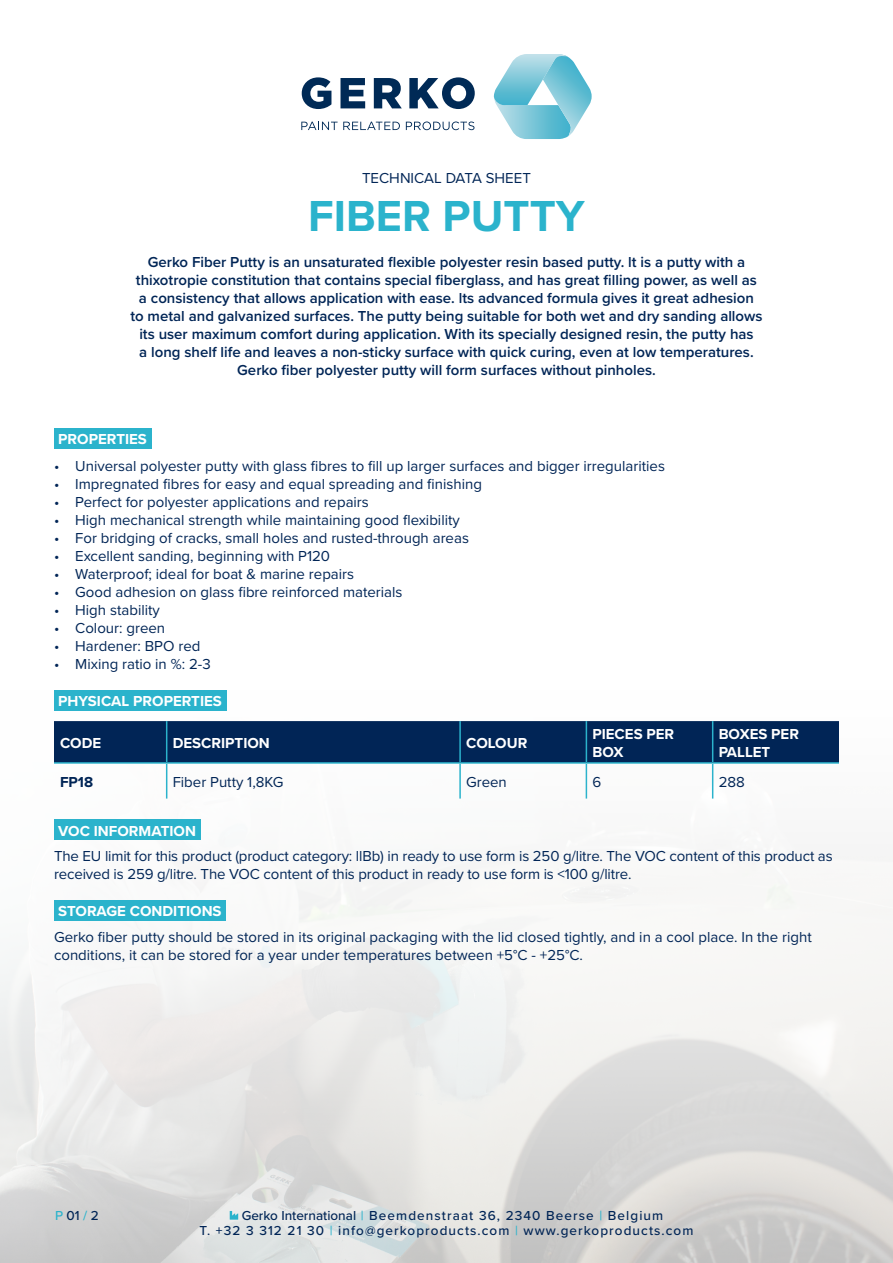
<style>
.page{position:relative;width:893px;height:1263px;background:#fff}
.page>*{position:absolute;margin:0;border:0;box-sizing:border-box;transform-origin:0 0}
.t1{font:700 45px "Proxima Nova";color:#2bb3cc}
.Alineastijl{font:15px/18px "Proxima Nova";color:#012556}
.t2{font:600 15px/18px "Proxima Nova";color:#012556;text-align:center}
.t3{font:700 15px/18px "Proxima Nova";color:#fff}
.t4{font:700 15px "Proxima Nova";color:#012556}
.t5{font:500 13.5px/15px "Proxima Nova";letter-spacing:.08em;color:#012556}
.s1{color:#2bb3cc}
</style>
<div class="page">
<svg style="left:301px;top:122px;width:99px;height:8px"></svg>
<svg style="left:406px;top:122px;width:68px;height:8px"></svg>
<svg style="left:302px;top:77px;width:29px;height:32px"></svg>
<svg style="left:340px;top:78px;width:25px;height:30px"></svg>
<svg style="left:374px;top:78px;width:28px;height:30px"></svg>
<svg style="left:409px;top:77px;width:66px;height:32px"></svg>
<svg style="left:494px;top:54px;width:98px;height:85px"></svg>
<img style="left:0;top:690px;width:893px;height:573px">
<svg style="left:230px;top:1211px;width:8px;height:8px"></svg>
<div style="left:54px;top:428px;width:97px;height:20px;background:#2bb3cc"></div>
<div style="left:54px;top:690px;width:172px;height:20px;background:#2bb3cc"></div>
<div style="left:54px;top:819px;width:146px;height:21px;background:#2bb3cc"></div>
<div style="left:54px;top:900px;width:172px;height:20px;background:#2bb3cc"></div>
<div style="left:54px;top:721px;width:785px;height:41px;background:#012556"></div>
<hr style="left:166px;top:721px;width:1px;height:41px;background:#2bb3cc">
<hr style="left:459px;top:721px;width:2px;height:41px;background:#2bb3cc">
<hr style="left:586px;top:721px;width:1px;height:41px;background:#2bb3cc">
<hr style="left:712px;top:721px;width:1px;height:41px;background:#2bb3cc">
<hr style="left:166px;top:764px;width:1px;height:34px;background:#2bb3cc">
<hr style="left:459px;top:764px;width:2px;height:34px;background:#2bb3cc">
<hr style="left:586px;top:764px;width:1px;height:34px;background:#2bb3cc">
<hr style="left:712px;top:764px;width:1px;height:34px;background:#2bb3cc">
<hr style="left:54px;top:762px;width:113px;height:2px;background:#2bb3cc">
<hr style="left:167px;top:762px;width:293px;height:2px;background:#2bb3cc">
<hr style="left:460px;top:762px;width:126px;height:2px;background:#2bb3cc">
<hr style="left:586px;top:762px;width:127px;height:2px;background:#2bb3cc">
<hr style="left:713px;top:762px;width:126px;height:2px;background:#2bb3cc">
<p class="Alineastijl" style="left:362px;top:168px;width:170px">TECHNICAL DATA SHEET</p>
<p class="t1" style="left:308px;top:182px;width:278px">FIBER PUTTY</p>
<p class="t2" style="left:136px;top:252px;width:623px">Gerko Fiber Putty is an unsaturated flexible polyester resin based putty. lt is a putty with a thixotropie constitution that contains special fiberglass, and has great filling power, as well as</p>
<p class="t2" style="left:130px;top:288px;width:634px">a consistency that allows application with ease. lts advanced formula gives it great adhesion<br>to metal and galvanized surfaces. The putty being suitable for both wet and dry sanding allows its user maximum comfort during application. With its specially designed resin, the putty has<br>a long shelf life and leaves a non-sticky surface with quick curing, even at low temperatures.<br>Gerko fiber polyester putty will form surfaces without pinholes.</p>
<p class="t3" style="left:58px;top:430px;width:90px">PROPERTIES</p>
<p class="Alineastijl" style="left:54px;top:456px;width:612px">• Universal polyester putty with glass fibres to fill up larger surfaces and bigger irregularities</p>
<p class="Alineastijl" style="left:54px;top:474px;width:429px">• Impregnated fibres for easy and equal spreading and finishing</p>
<p class="Alineastijl" style="left:54px;top:492px;width:316px">• Perfect for polyester applications and repairs</p>
<p class="Alineastijl" style="left:54px;top:510px;width:407px">• High mechanical strength while maintaining good flexibility</p>
<p class="Alineastijl" style="left:54px;top:528px;width:416px">• For bridging of cracks, small holes and rusted-through areas</p>
<p class="Alineastijl" style="left:54px;top:546px;width:278px">• Excellent sanding, beginning with P120</p>
<p class="Alineastijl" style="left:54px;top:564px;width:302px">• Waterproof; ideal for boat &amp; marine repairs</p>
<p class="Alineastijl" style="left:54px;top:582px;width:350px">• Good adhesion on glass fibre reinforced materials</p>
<p class="Alineastijl" style="left:54px;top:600px;width:107px">• High stability</p>
<p class="Alineastijl" style="left:54px;top:618px;width:113px">• Colour: green</p>
<p class="Alineastijl" style="left:54px;top:636px;width:148px">• Hardener: BPO red</p>
<p class="Alineastijl" style="left:54px;top:654px;width:158px">• Mixing ratio in %: 2-3</p>
<p class="t3" style="left:58px;top:692px;width:165px">PHYSICAL PROPERTIES</p>
<p class="t3" style="left:60px;top:734px;width:43px">CODE</p>
<p class="t3" style="left:173px;top:734px;width:99px">DESCRIPTION</p>
<p class="t3" style="left:466px;top:734px;width:63px">COLOUR</p>
<p class="t3" style="left:592px;top:725px;width:83px">PIECES PER<br>BOX</p>
<p class="t3" style="left:719px;top:725px;width:82px">BOXES PER<br>PALLET</p>
<p class="t4" style="left:60px;top:770px;width:35px">FP18</p>
<p class="Alineastijl" style="left:173px;top:772px;width:112px">Fiber Putty 1,8KG</p>
<p class="Alineastijl" style="left:466px;top:772px;width:42px">Green</p>
<p class="Alineastijl" style="left:592px;top:772px;width:10px">6</p>
<p class="Alineastijl" style="left:719px;top:772px;width:28px">288</p>
<p class="t3" style="left:58px;top:821px;width:139px">VOC INFORMATION</p>
<p class="Alineastijl" style="left:54px;top:846px;width:780px">The EU limit for this product (product category: llBb) in ready to use form is 250 g/litre. The VOC content of this product as received is 259 g/litre. The VOC content of this product in ready to use form is &lt;100 g/litre.</p>
<p class="t3" style="left:58px;top:902px;width:165px">STORAGE CONDITIONS</p>
<p class="Alineastijl" style="left:54px;top:927px;width:759px">Gerko fiber putty should be stored in its original packaging with the lid closed tightly, and in a cool place. In the right conditions, it can be stored for a year under temperatures between +5°C - +25°C.</p>
<p class="t5" style="left:55px;top:1207px;width:45px"><span class="s1">P</span> 01 <span class="s1">/</span> 2</p>
<p class="t5" style="left:199px;top:1207px;width:495px;text-indent:42px">Gerko International <span class="s1">|</span> Beemdenstraat 36, 2340 Beerse <span class="s1">|</span> Belgium<br>T. +32 3 312 21 30 <span class="s1">|</span> info@gerkoproducts.com <span class="s1">|</span> www.gerkoproducts.com</p>
</div>
